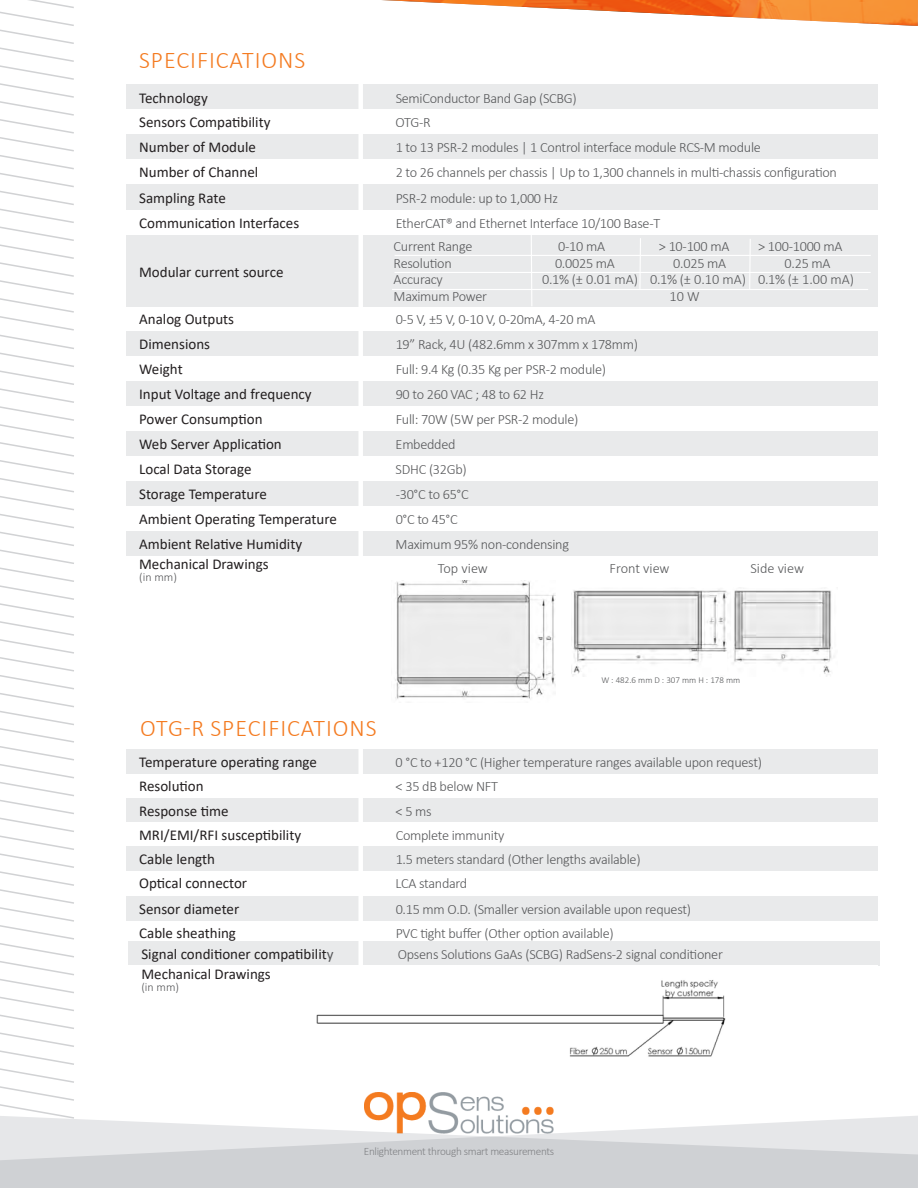
<style>
.page{position:relative;width:918px;height:1188px;background:#fff}
.page>*{position:absolute;margin:0;border:0;box-sizing:border-box;transform-origin:0 0}
.t1{font:300 24px "Calibri";letter-spacing:.04em;color:#f47b21}
.t2{font:15px "Calibri";color:#231f20}
.t3{font:300 14.25px "Calibri";letter-spacing:-.02em;color:#57585a}
.t4{font:300 14.25px "Calibri";color:#57585a}
.t5{font:300 12px "Calibri";color:#57585a}
.t6{font:300 11.25px "Calibri";letter-spacing:-.03em;color:#818285}
.t7{font:300 9px "Calibri";color:#57585a}
.s1{color:#57585a}
</style>
<div class="page">
<div style="left:126px;top:235px;width:752px;height:72px;background:#e9eaeb"></div>
<div style="left:126px;top:331px;width:752px;height:25px;background:#e9eaeb"></div>
<div style="left:126px;top:381px;width:752px;height:25px;background:#e9eaeb"></div>
<div style="left:126px;top:431px;width:752px;height:25px;background:#e9eaeb"></div>
<div style="left:126px;top:481px;width:752px;height:25px;background:#e9eaeb"></div>
<div style="left:126px;top:531px;width:752px;height:25px;background:#e9eaeb"></div>
<img style="left:365px;top:1092px;width:188px;height:24px">
<svg style="left:0;top:1116px;width:918px;height:72px;background:#dbdcde"></svg>
<svg style="left:0;top:0;width:76px;height:1120px"></svg>
<img style="left:382px;top:0;width:536px;height:26px">
<div style="left:126px;top:134px;width:752px;height:25px;background:#e9eaeb"></div>
<div style="left:126px;top:184px;width:752px;height:26px;background:#e9eaeb"></div>
<div style="left:126px;top:84px;width:752px;height:25px;background:#e9eaeb"></div>
<div style="left:126px;top:798px;width:752px;height:24px;background:#e9eaeb"></div>
<div style="left:128px;top:941px;width:752px;height:25px;background:#e9eaeb"></div>
<div style="left:126px;top:896px;width:752px;height:24px;background:#e9eaeb"></div>
<div style="left:126px;top:846px;width:752px;height:25px;background:#e9eaeb"></div>
<div style="left:126px;top:749px;width:752px;height:25px;background:#e9eaeb"></div>
<img style="left:316px;top:980px;width:410px;height:77px">
<div style="left:358px;top:78px;width:5px;height:910px;background:#fff"></div>
<svg style="left:639px;top:238px;width:2px;height:51px"></svg>
<svg style="left:749px;top:239px;width:2px;height:50px"></svg>
<hr style="left:395px;top:255px;width:476px;height:1px;background:#fff">
<hr style="left:395px;top:272px;width:476px;height:1px;background:#fff">
<hr style="left:392px;top:289px;width:476px;height:1px;background:#fff">
<img style="left:395px;top:580px;width:160px;height:119px">
<img style="left:572px;top:589px;width:260px;height:88px">
<div style="left:713px;top:652px;width:14px;height:23px;background:#fff"></div>
<svg style="left:531px;top:235px;width:1px;height:71px"></svg>
<h1 class="t1" style="left:139px;top:45px;width:168px">SPECIFICATIONS</h1>
<p class="t2" style="left:139px;top:87px;width:70px">Technology</p>
<p class="t3" style="left:396px;top:89px;width:183px">SemiConductor Band Gap (SCBG)</p>
<p class="t2" style="left:139px;top:112px;width:133px">Sensors Compatibility</p>
<p class="t3" style="left:396px;top:114px;width:37px">OTG-R</p>
<p class="t2" style="left:139px;top:137px;width:118px">Number of Module</p>
<p class="t3" style="left:396px;top:139px;width:367px">1 to 13 PSR-2 modules | 1 Control interface module RCS-M module</p>
<p class="t2" style="left:139px;top:162px;width:121px">Number of Channel</p>
<p class="t3" style="left:396px;top:164px;width:443px">2 to 26 channels per chassis | Up to 1,300 channels in multi-chassis configuration</p>
<p class="t2" style="left:139px;top:187px;width:88px">Sampling Rate</p>
<p class="t3" style="left:396px;top:189px;width:164px">PSR-2 module: up to 1,000 Hz</p>
<p class="t2" style="left:139px;top:212px;width:162px">Communication Interfaces</p>
<p class="t3" style="left:396px;top:214px;width:266px">EtherCAT® and Ethernet Interface 10/100 Base-T</p>
<p class="t2" style="left:139px;top:261px;width:146px">Modular current source</p>
<p class="t3" style="left:394px;top:238px;width:80px">Current Range</p>
<p class="t3" style="left:558px;top:238px;width:48px">0-10 mA</p>
<p class="t3" style="left:659px;top:238px;width:72px">&gt; 10-100 mA</p>
<p class="t3" style="left:758px;top:238px;width:86px">&gt; 100-1000 mA</p>
<p class="t3" style="left:394px;top:254px;width:60px">Resolution</p>
<p class="t3" style="left:555px;top:254px;width:61px">0.0025 mA</p>
<p class="t3" style="left:673px;top:254px;width:54px">0.025 mA</p>
<p class="t3" style="left:785px;top:254px;width:47px">0.25 mA</p>
<p class="t3" style="left:394px;top:271px;width:51px">Accuracy</p>
<p class="t4" style="left:542px;top:271px;width:314px">0.1% (± 0.01 mA) 0.1% (± 0.10 mA) 0.1% (± 1.00 mA)</p>
<p class="t3" style="left:394px;top:287px;width:95px">Maximum Power</p>
<p class="t3" style="left:669px;top:287px;width:32px">10 W</p>
<p class="t2" style="left:139px;top:309px;width:97px">Analog Outputs</p>
<p class="t3" style="left:396px;top:311px;width:201px">0-5 V, ±5 V, 0-10 V, 0-20mA, 4-20 mA</p>
<p class="t2" style="left:139px;top:334px;width:72px">Dimensions</p>
<p class="t3" style="left:396px;top:336px;width:244px">19” Rack, 4U (482.6mm x 307mm x 178mm)</p>
<p class="t2" style="left:139px;top:359px;width:45px">Weight</p>
<p class="t3" style="left:396px;top:361px;width:212px">Full: 9.4 Kg (0.35 Kg per PSR-2 module)</p>
<p class="t2" style="left:139px;top:384px;width:174px">Input Voltage and frequency</p>
<p class="t3" style="left:396px;top:386px;width:150px">90 to 260 VAC ; 48 to 62 Hz</p>
<p class="t2" style="left:139px;top:409px;width:125px">Power Consumption</p>
<p class="t3" style="left:396px;top:411px;width:184px">Full: 70W (5W per PSR-2 module)</p>
<p class="t2" style="left:139px;top:434px;width:144px">Web Server Application</p>
<p class="t3" style="left:396px;top:436px;width:61px">Embedded</p>
<p class="t2" style="left:139px;top:459px;width:114px">Local Data Storage</p>
<p class="t3" style="left:396px;top:461px;width:73px">SDHC (32Gb)</p>
<p class="t2" style="left:139px;top:509px;width:199px">Ambient Operating Temperature</p>
<p class="t3" style="left:396px;top:511px;width:64px">0°C to 45°C</p>
<p class="t2" style="left:139px;top:484px;width:129px">Storage Temperature</p>
<p class="t3" style="left:396px;top:486px;width:75px">-30°C to 65°C</p>
<p class="t2" style="left:139px;top:534px;width:165px">Ambient Relative Humidity</p>
<p class="t3" style="left:396px;top:536px;width:175px">Maximum 95% non-condensing</p>
<p class="t2" style="left:139px;top:554px;width:131px">Mechanical Drawings</p>
<p class="t5" style="left:139px;top:570px;width:39px">(in mm)</p>
<p class="t3" style="left:438px;top:559px;width:52px">Top view</p>
<p class="t4" style="left:609px;top:559px;width:62px">Front view</p>
<p class="t4" style="left:750px;top:559px;width:55px">Side view</p>
<h1 class="t1" style="left:140px;top:713px;width:238px">OTG-R SPECIFICATIONS</h1>
<p class="t7" style="left:601px;top:675px;width:140px">W : 482.6 mm D : 307 mm H : 178 mm</p>
<p class="t2" style="left:139px;top:752px;width:179px">Temperature operating range</p>
<p class="t3" style="left:396px;top:754px;width:368px">0 °C to +120 °C (Higher temperature ranges available upon request)</p>
<p class="t2" style="left:139px;top:776px;width:66px">Resolution</p>
<p class="t3" style="left:396px;top:778px;width:104px">&lt; 35 dB below NFT</p>
<p class="t2" style="left:139px;top:800px;width:91px">Response time</p>
<p class="t3" style="left:396px;top:802px;width:38px">&lt; 5 ms</p>
<p class="t2" style="left:139px;top:824px;width:164px">MRI/EMI/RFI susceptibility</p>
<p class="t3" style="left:396px;top:826px;width:110px">Complete immunity</p>
<p class="t2" style="left:139px;top:849px;width:77px">Cable length</p>
<p class="t3" style="left:396px;top:851px;width:246px">1.5 meters standard (Other lengths available)</p>
<p class="t2" style="left:139px;top:873px;width:110px">Optical connector</p>
<p class="t3" style="left:396px;top:875px;width:73px">LCA standard</p>
<p class="t2" style="left:139px;top:923px;width:98px">Cable sheathing</p>
<p class="t3" style="left:396px;top:924px;width:220px">PVC tight buffer (Other option available)</p>
<p class="t2" style="left:141px;top:944px;width:194px">Signal conditioner compatibilit<span class="s1">y</span></p>
<p class="t3" style="left:398px;top:945px;width:327px">Opsens Solutions GaAs (SCBG) RadSens-2 signal conditioner</p>
<p class="t2" style="left:141px;top:963px;width:131px">Mechanical Drawings</p>
<p class="t5" style="left:141px;top:979px;width:39px">(in mm)</p>
<p class="t2" style="left:139px;top:898px;width:102px">Sensor diameter</p>
<p class="t3" style="left:396px;top:900px;width:297px">0.15 mm O.D. (Smaller version available upon request)</p>
<p class="t6" style="left:364px;top:1144px;width:192px">Enlightenment through smart measurements</p>
</div>
